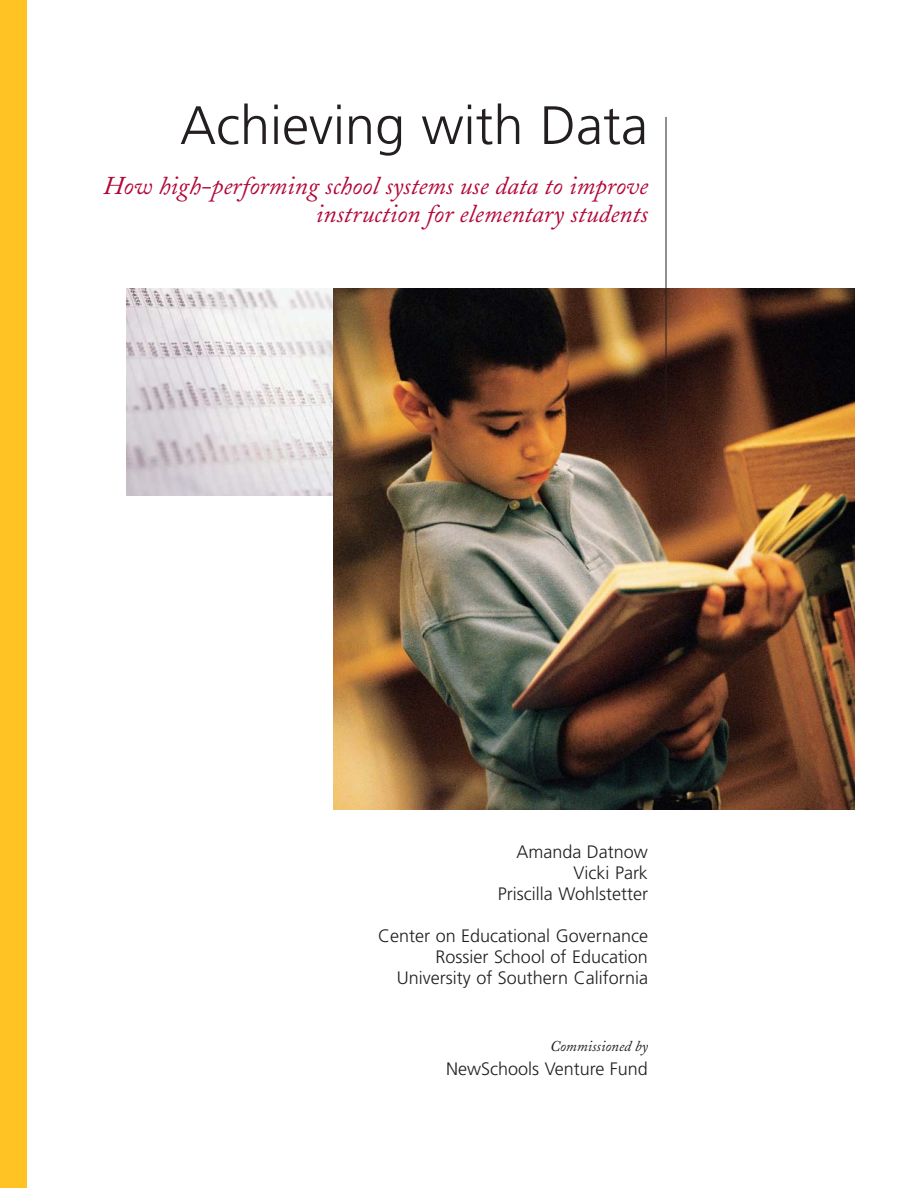
<style>
.page{position:relative;width:918px;height:1188px;background:#fff}
.page>*{position:absolute;margin:0;border:0;box-sizing:border-box;transform-origin:0 0}
.t1{font:300 54px "Frutiger";color:#231f20}
.t2{font:italic 25.5px/28.5px "Adobe Caslon";color:#b20738;text-align:right}
.t3{font:300 18px/21px "Frutiger";color:#231f20;text-align:right}
.t4{font:italic 15px "Adobe Caslon";color:#231f20}
</style>
<div class="page">
<img style="left:126px;top:288px;width:207px;height:207px">
<img style="left:333px;top:288px;width:522px;height:522px">
<hr style="left:666px;top:117px;width:1px;height:318px;background:#231f20">
<div style="left:0;top:0;width:27px;height:1188px;background:#ffc424"></div>
<h1 class="t1" style="left:180px;top:104px;width:469px">Achieving with Data</h1>
<h2 class="t2" style="left:104px;top:174px;width:546px">How high-performing school systems use data to improve instruction for elementary students</h2>
<p class="t3" style="left:498px;top:843px;width:152px">Amanda Datnow<br>Vicki Park<br>Priscilla Wohlstetter</p>
<p class="t3" style="left:378px;top:927px;width:271px">Center on Educational Governance<br>Rossier School of Education<br>University of Southern California</p>
<p class="t4" style="left:550px;top:1040px;width:99px">Commissioned by</p>
<p class="t3" style="left:446px;top:1060px;width:203px">NewSchools Venture Fund</p>
</div>
